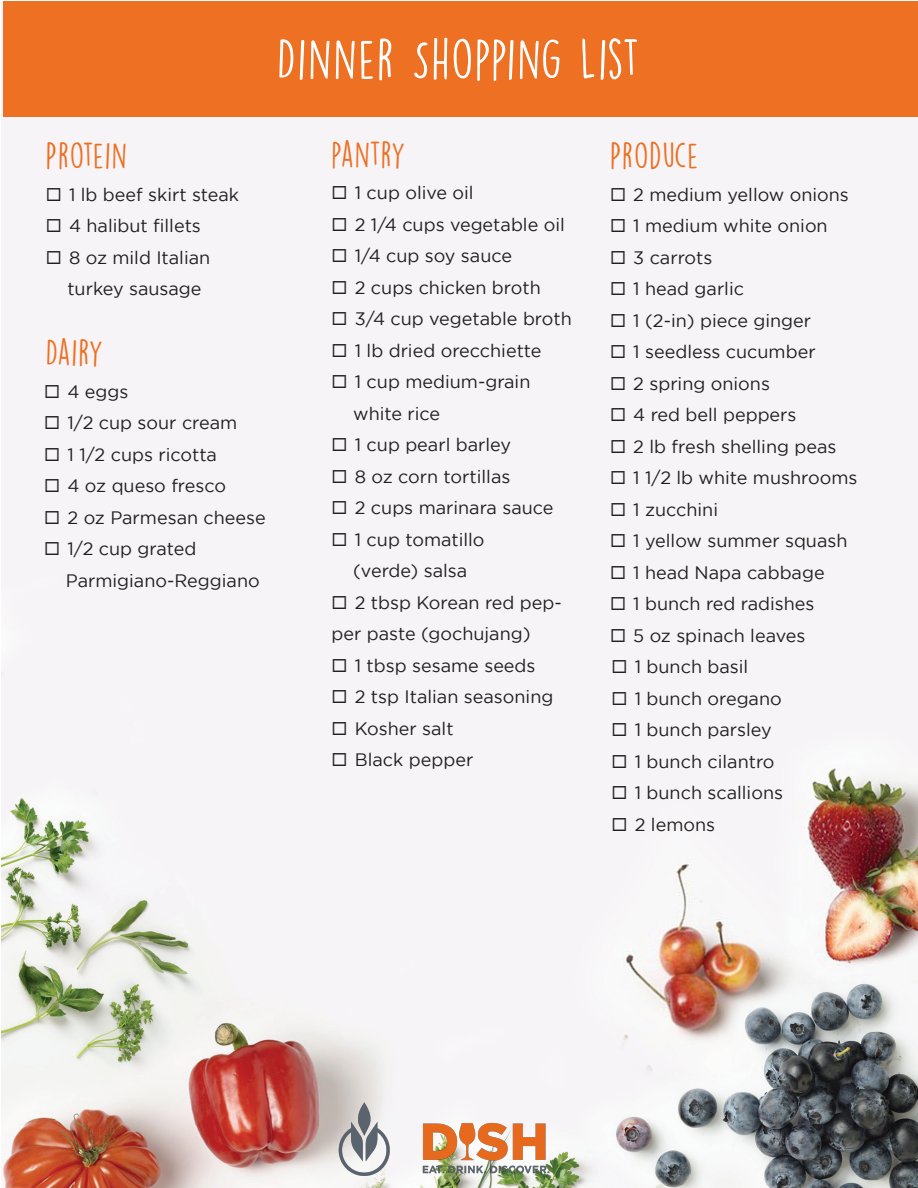
<style>
.page{position:relative;width:918px;height:1188px;background:#fff}
.page>*{position:absolute;margin:0;border:0;box-sizing:border-box;transform-origin:0 0}
.t1{font:51px "DK Lemon Yellow Sun";letter-spacing:.025em;color:#fff}
.t2{font:33px "DK Lemon Yellow Sun";letter-spacing:.025em;color:#ed7023}
.t3{font:18px/31.5px "Gotham";color:#231f20}
</style>
<div class="page">
<img style="left:1px;top:1px;width:917px;height:1187px">
<div style="left:3px;top:1px;width:915px;height:116px;background:#ed7023"></div>
<img style="left:335px;top:1099px;width:219px;height:80px">
<h1 class="t1" style="left:277px;top:28px;width:364px">DINNER SHOPPING LIST</h1>
<h2 class="t2" style="left:46px;top:136px;width:83px">PROTEIN</h2>
<p class="t3" style="left:46px;top:178px;width:195px">◻ 1 lb beef skirt steak</p>
<p class="t3" style="left:46px;top:210px;width:157px">◻ 4 halibut fillets</p>
<p class="t3" style="left:67px;top:241px;width:144px;text-indent:-22px">◻ 8 oz mild Italian turkey sausage</p>
<h2 class="t2" style="left:46px;top:333px;width:59px">DAIRY</h2>
<p class="t3" style="left:44px;top:376px;width:86px">◻ 4 eggs</p>
<p class="t3" style="left:44px;top:407px;width:195px">◻ 1/2 cup sour cream</p>
<p class="t3" style="left:44px;top:439px;width:174px">◻ 1 1/2 cups ricotta</p>
<p class="t3" style="left:44px;top:470px;width:183px">◻ 4 oz queso fresco</p>
<p class="t3" style="left:44px;top:502px;width:223px">◻ 2 oz Parmesan cheese</p>
<p class="t3" style="left:66px;top:533px;width:195px;text-indent:-22px">◻ 1/2 cup grated<br>Parmigiano-Reggiano</p>
<h2 class="t2" style="left:332px;top:134px;width:76px">PANTRY</h2>
<p class="t3" style="left:332px;top:177px;width:144px">◻ 1 cup olive oil</p>
<p class="t3" style="left:332px;top:208px;width:235px">◻ 2 1/4 cups vegetable oil</p>
<p class="t3" style="left:332px;top:240px;width:182px">◻ 1/4 cup soy sauce</p>
<p class="t3" style="left:332px;top:271px;width:211px">◻ 2 cups chicken broth</p>
<p class="t3" style="left:332px;top:303px;width:242px">◻ 3/4 cup vegetable broth</p>
<p class="t3" style="left:332px;top:334px;width:212px">◻ 1 lb dried orecchiette</p>
<p class="t3" style="left:353px;top:366px;width:179px;text-indent:-22px">◻ 1 cup medium-grain white rice</p>
<p class="t3" style="left:332px;top:429px;width:181px">◻ 1 cup pearl barley</p>
<p class="t3" style="left:332px;top:460px;width:180px">◻ 8 oz corn tortillas</p>
<p class="t3" style="left:332px;top:492px;width:223px">◻ 2 cups marinara sauce</p>
<p class="t3" style="left:332px;top:523px;width:154px;text-align:center">◻ 1 cup tomatillo (verde) salsa</p>
<p class="t3" style="left:332px;top:586px;width:232px">◻ 2 tbsp Korean red pep&shy;per paste (gochujang)</p>
<p class="t3" style="left:332px;top:649px;width:205px">◻ 1 tbsp sesame seeds</p>
<p class="t3" style="left:332px;top:681px;width:223px">◻ 2 tsp Italian seasoning</p>
<p class="t3" style="left:332px;top:712px;width:124px">◻ Kosher salt</p>
<p class="t3" style="left:332px;top:744px;width:143px">◻ Black pepper</p>
<h2 class="t2" style="left:610px;top:136px;width:90px">PRODUCE</h2>
<p class="t3" style="left:610px;top:178px;width:240px">◻ 2 medium yellow onions</p>
<p class="t3" style="left:610px;top:210px;width:219px">◻ 1 medium white onion</p>
<p class="t3" style="left:610px;top:241px;width:104px">◻ 3 carrots</p>
<p class="t3" style="left:610px;top:273px;width:136px">◻ 1 head garlic</p>
<p class="t3" style="left:610px;top:304px;width:203px">◻ 1 (2-in) piece ginger</p>
<p class="t3" style="left:610px;top:336px;width:207px">◻ 1 seedless cucumber</p>
<p class="t3" style="left:610px;top:367px;width:161px">◻ 2 spring onions</p>
<p class="t3" style="left:610px;top:399px;width:188px">◻ 4 red bell peppers</p>
<p class="t3" style="left:610px;top:430px;width:228px">◻ 2 lb fresh shelling peas</p>
<p class="t3" style="left:610px;top:462px;width:249px">◻ 1 1/2 lb white mushrooms</p>
<p class="t3" style="left:610px;top:493px;width:110px">◻ 1 zucchini</p>
<p class="t3" style="left:610px;top:525px;width:239px">◻ 1 yellow summer squash</p>
<p class="t3" style="left:610px;top:556px;width:216px">◻ 1 head Napa cabbage</p>
<p class="t3" style="left:610px;top:588px;width:206px">◻ 1 bunch red radishes</p>
<p class="t3" style="left:610px;top:619px;width:197px">◻ 5 oz spinach leaves</p>
<p class="t3" style="left:612px;top:651px;width:138px">◻ 1 bunch basil</p>
<p class="t3" style="left:612px;top:682px;width:172px">◻ 1 bunch oregano</p>
<p class="t3" style="left:612px;top:714px;width:162px">◻ 1 bunch parsley</p>
<p class="t3" style="left:612px;top:745px;width:165px">◻ 1 bunch cilantro</p>
<p class="t3" style="left:612px;top:777px;width:173px">◻ 1 bunch scallions</p>
<p class="t3" style="left:612px;top:808px;width:105px">◻ 2 lemons</p>
</div>
